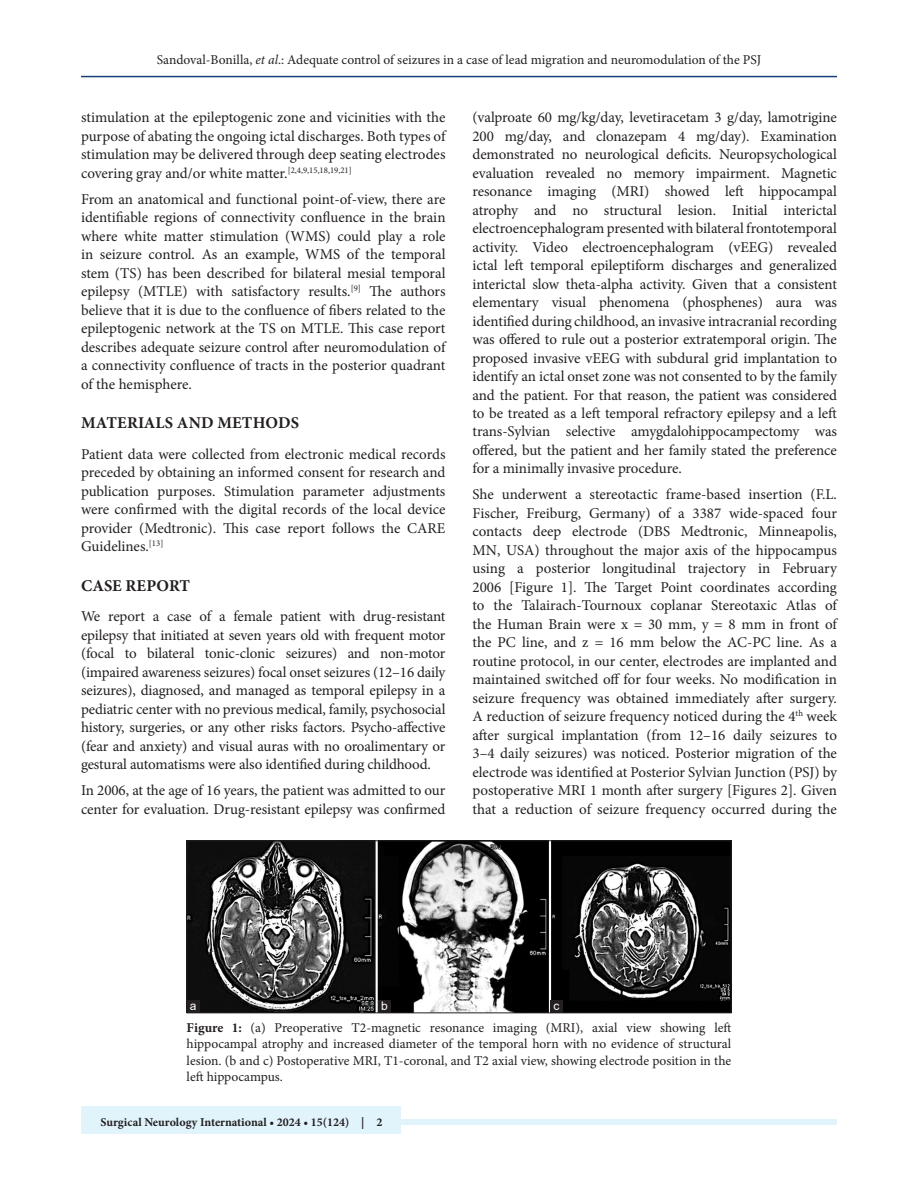
<style>
.page{position:relative;width:918px;height:1188px;background:#fff}
.page>*{position:absolute;margin:0;border:0;box-sizing:border-box;transform-origin:0 0}
.t1{font:700 16.5px "Minion Pro";letter-spacing:.01em;color:#231f20}
.TX{font:15px/18.5px "Minion Pro";letter-spacing:-.005em;color:#231f20;text-align:justify}
.FGC{font:13.5px/16.5px "Minion Pro";color:#231f20;text-align:justify}
.JF{font:700 12px "Minion Pro";color:#231f20}
.LABEL{font:12px "Arial";color:#fff}
.s1{font-style:italic}
.s2{font-weight:700}
</style>
<div class="page">
<hr style="left:81px;top:76px;width:756px;height:1px;background:#164077">
<div style="left:81px;top:1119px;width:756px;height:6px;background:#e1f4fc"></div>
<div style="left:81px;top:1106px;width:319px;height:28px;background:#e1f4fc"></div>
<img style="left:189px;top:843px;width:540px;height:168px">
<div style="left:187px;top:841px;width:544px;height:172px;border:1px solid #231f20"></div>
<div style="left:378px;top:1000px;width:13px;height:13px;background:#231f20"></div>
<div style="left:187px;top:1000px;width:12px;height:13px;background:#231f20"></div>
<div style="left:550px;top:1000px;width:13px;height:13px;background:#231f20"></div>
<p class="FGC" style="left:157px;top:51px;width:606px">Sandoval-Bonilla, <span class="s1">et al</span>.: Adequate control of seizures in a case of lead migration and neuromodulation of the PSJ</p>
<p class="TX" style="left:81px;top:108px;width:366px">stimulation at the epileptogenic zone and vicinities with the purpose of abating the ongoing ictal discharges. Both types of stimulation may be delivered through deep seating electrodes covering gray and/or white matter.<sup>[2,4,9,15,18,19,21]</sup></p>
<p class="TX" style="left:81px;top:190px;width:366px">From an anatomical and functional point-of-view, there are identifiable regions of connectivity confluence in the brain where white matter stimulation (WMS) could play a role in seizure control. As an example, WMS of the temporal stem (TS) has been described for bilateral mesial temporal epilepsy (MTLE) with satisfactory results.<sup>[9]</sup> The authors believe that it is due to the confluence of fibers related to the epileptogenic network at the TS on MTLE. This case report describes adequate seizure control after neuromodulation of a connectivity confluence of tracts in the posterior quadrant of the hemisphere.</p>
<h1 class="t1" style="left:81px;top:411px;width:220px">MATERIALS AND METHODS</h1>
<p class="TX" style="left:81px;top:445px;width:366px">Patient data were collected from electronic medical records preceded by obtaining an informed consent for research and publication purposes. Stimulation parameter adjustments were confirmed with the digital records of the local device provider (Medtronic). This case report follows the CARE Guidelines.<sup>[13]</sup></p>
<h1 class="t1" style="left:81px;top:574px;width:111px">CASE REPORT</h1>
<p class="TX" style="left:81px;top:607px;width:366px">We report a case of a female patient with drug-resistant epilepsy that initiated at seven years old with frequent motor (focal to bilateral tonic-clonic seizures) and non-motor (impaired awareness seizures) focal onset seizures (12–16 daily seizures), diagnosed, and managed as temporal epilepsy in a pediatric center with no previous medical, family, psychosocial history, surgeries, or any other risks factors. Psycho-affective (fear and anxiety) and visual auras with no oroalimentary or gestural automatisms were also identified during childhood.</p>
<p class="TX" style="left:81px;top:781px;width:366px">In 2006, at the age of 16 years, the patient was admitted to our center for evaluation. Drug-resistant epilepsy was confirmed</p>
<p class="TX" style="left:472px;top:108px;width:366px">(valproate 60 mg/kg/day, levetiracetam 3 g/day, lamotrigine 200 mg/day, and clonazepam 4 mg/day). Examination demonstrated no neurological deficits. Neuropsychological evaluation revealed no memory impairment. Magnetic resonance imaging (MRI) showed left hippocampal atrophy and no structural lesion. Initial interictal electroencephalogram presented with bilateral frontotemporal activity. Video electroencephalogram (vEEG) revealed ictal left temporal epileptiform discharges and generalized interictal slow theta-alpha activity. Given that a consistent elementary visual phenomena (phosphenes) aura was identified during childhood, an invasive intracranial recording was offered to rule out a posterior extratemporal origin. The proposed invasive vEEG with subdural grid implantation to identify an ictal onset zone was not consented to by the family and the patient. For that reason, the patient was considered to be treated as a left temporal refractory epilepsy and a left trans-Sylvian selective amygdalohippocampectomy was offered, but the patient and her family stated the preference for a minimally invasive procedure.</p>
<p class="TX" style="left:472px;top:485px;width:366px">She underwent a stereotactic frame-based insertion (F.L.<br>Fischer, Freiburg, Germany) of a 3387 wide-spaced four contacts deep electrode (DBS Medtronic, Minneapolis, MN, USA) throughout the major axis of the hippocampus using a posterior longitudinal trajectory in February 2006 [Figure 1]. The Target Point coordinates according to the Talairach-Tournoux coplanar Stereotaxic Atlas of the Human Brain were x = 30 mm, y = 8 mm in front of the PC line, and z = 16 mm below the AC-PC line. As a routine protocol, in our center, electrodes are implanted and maintained switched off for four weeks. No modification in seizure frequency was obtained immediately after surgery.<br>A reduction of seizure frequency noticed during the 4<sup>th</sup> week after surgical implantation (from 12–16 daily seizures to 3–4 daily seizures) was noticed. Posterior migration of the electrode was identified at Posterior Sylvian Junction (PSJ) by postoperative MRI 1 month after surgery [Figures 2]. Given that a reduction of seizure frequency occurred during the</p>
<p class="LABEL" style="left:190px;top:997px;width:8px">a</p>
<p class="LABEL" style="left:381px;top:997px;width:8px">b</p>
<p class="LABEL" style="left:554px;top:997px;width:7px">c</p>
<p class="FGC" style="left:187px;top:1019px;width:546px"><span class="s2">Figure 1:</span> (a) Preoperative T2-magnetic resonance imaging (MRI), axial view showing left hippocampal atrophy and increased diameter of the temporal horn with no evidence of structural lesion. (b and c) Postoperative MRI, T1-coronal, and T2 axial view, showing electrode position in the left hippocampus.</p>
<p class="JF" style="left:100px;top:1113px;width:284px">Surgical Neurology International • 2024 • 15(124) | 2</p>
</div>
